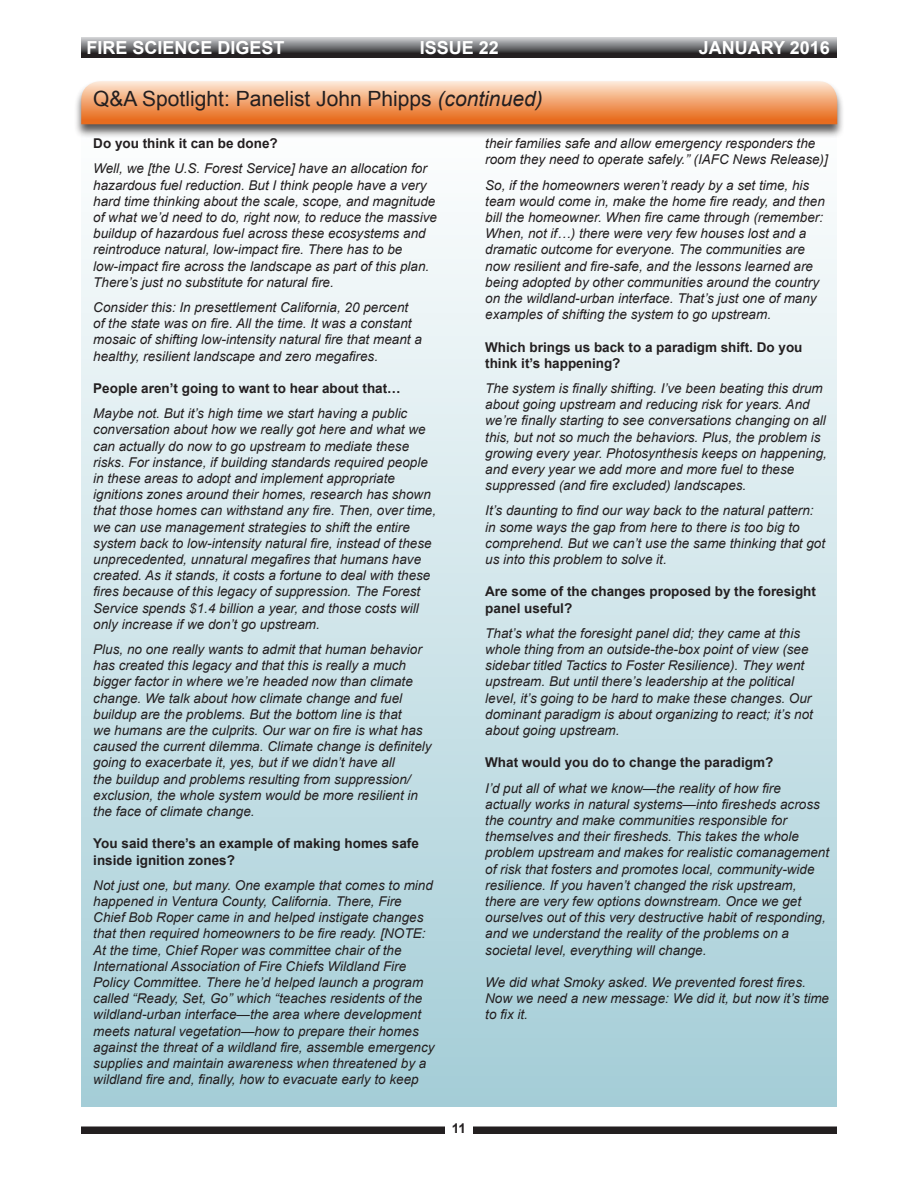
<style>
.page{position:relative;width:918px;height:1188px;background:#fff}
.page>*{position:absolute;margin:0;border:0;box-sizing:border-box;transform-origin:0 0}
.t1{font:21px "Arial";color:#231f20}
.t2{font:700 18px "Arial";color:#fff}
.Footnote_Text{font:italic 13.5px/16.2px "Arial";color:#231f20}
.Footnote_Text-2{font:700 13.5px/16.2px "Arial";color:#231f20}
.s1{font-style:italic}
</style>
<div class="page">
<div style="left:81px;top:1126px;width:756px;height:8px;background:#231f20"></div>
<div style="left:446px;top:1116px;width:27px;height:32px;background:#fff"></div>
<svg style="left:81px;top:38px;width:756px;height:20px;background:#68686a"></svg>
<div style="left:81px;top:119px;width:756px;height:988px;background:linear-gradient(to bottom,#fefefe,#a4cdd7)"></div>
<div style="left:73px;top:80px;width:772px;height:59px;background:#231f20;opacity:.75"></div>
<svg style="left:81px;top:81px;width:756px;height:43px;background:#f1a471"></svg>
<h2 class="t2" style="left:87px;top:35px;width:200px">FIRE SCIENCE DIGEST</h2>
<h2 class="t2" style="left:420px;top:35px;width:81px">ISSUE 22</h2>
<h2 class="t2" style="left:699px;top:35px;width:132px">JANUARY 2016</h2>
<h1 class="t1" style="left:93px;top:84px;width:451px">Q&amp;A Spotlight: Panelist John Phipps <span class="s1">(continued)</span></h1>
<p class="Footnote_Text-2" style="left:93px;top:136px;width:186px">Do you think it can be done?</p>
<p class="Footnote_Text" style="left:93px;top:161px;width:345px">Well, we [the U.S. Forest Service] have an allocation for hazardous fuel reduction. But I think people have a very hard time thinking about the scale, scope, and magnitude of what we’d need to do, right now, to reduce the massive buildup of hazardous fuel across these ecosystems and reintroduce natural, low-impact fire. There has to be low-impact fire across the landscape as part of this plan.<br>There’s just no substitute for natural fire.</p>
<p class="Footnote_Text" style="left:93px;top:299px;width:330px">Consider this: In presettlement California, 20 percent of the state was on fire. All the time. It was a constant mosaic of shifting low-intensity natural fire that meant a healthy, resilient landscape and zero megafires.</p>
<p class="Footnote_Text-2" style="left:93px;top:381px;width:309px">People aren’t going to want to hear about that…</p>
<p class="Footnote_Text" style="left:93px;top:406px;width:344px">Maybe not. But it’s high time we start having a public conversation about how we really got here and what we can actually do now to go upstream to mediate these risks. For instance, if building standards required people in these areas to adopt and implement appropriate ignitions zones around their homes, research has shown that those homes can withstand any fire. Then, over time, we can use management strategies to shift the entire system back to low-intensity natural fire, instead of these unprecedented, unnatural megafires that humans have created. As it stands, it costs a fortune to deal with these fires because of this legacy of suppression. The Forest Service spends $1.4 billion a year, and those costs will only increase if we don’t go upstream.</p>
<p class="Footnote_Text" style="left:93px;top:641px;width:340px">Plus, no one really wants to admit that human behavior has created this legacy and that this is really a much bigger factor in where we’re headed now than climate change. We talk about how climate change and fuel buildup are the problems. But the bottom line is that<br>we humans are the culprits. Our war on fire is what has caused the current dilemma. Climate change is definitely going to exacerbate it, yes, but if we didn’t have all<br>the buildup and problems resulting from suppression/ exclusion, the whole system would be more resilient in the face of climate change.</p>
<p class="Footnote_Text-2" style="left:93px;top:836px;width:327px">You said there’s an example of making homes safe inside ignition zones?</p>
<p class="Footnote_Text" style="left:93px;top:877px;width:343px">Not just one, but many. One example that comes to mind happened in Ventura County, California. There, Fire Chief Bob Roper came in and helped instigate changes that then required homeowners to be fire ready. [NOTE:<br>At the time, Chief Roper was committee chair of the International Association of Fire Chiefs Wildland Fire Policy Committee. There he’d helped launch a program called “Ready, Set, Go” which “teaches residents of the wildland-urban interface—the area where development meets natural vegetation—how to prepare their homes against the threat of a wildland fire, assemble emergency supplies and maintain awareness when threatened by a wildland fire and, finally, how to evacuate early to keep</p>
<p class="Footnote_Text-2" style="left:452px;top:1121px;width:16px">11</p>
<p class="Footnote_Text" style="left:485px;top:136px;width:344px">their families safe and allow emergency responders the room they need to operate safely.” (IAFC News Release)]</p>
<p class="Footnote_Text" style="left:485px;top:177px;width:341px">So, if the homeowners weren’t ready by a set time, his team would come in, make the home fire ready, and then bill the homeowner. When fire came through (remember:<br>When, not if…) there were very few houses lost and a dramatic outcome for everyone. The communities are now resilient and fire-safe, and the lessons learned are being adopted by other communities around the country on the wildland-urban interface. That’s just one of many examples of shifting the system to go upstream.</p>
<p class="Footnote_Text-2" style="left:485px;top:339px;width:319px">Which brings us back to a paradigm shift. Do you think it’s happening?</p>
<p class="Footnote_Text" style="left:485px;top:380px;width:343px">The system is finally shifting. I’ve been beating this drum about going upstream and reducing risk for years. And we’re finally starting to see conversations changing on all this, but not so much the behaviors. Plus, the problem is growing every year. Photosynthesis keeps on happening, and every year we add more and more fuel to these suppressed (and fire excluded) landscapes.</p>
<p class="Footnote_Text" style="left:485px;top:503px;width:341px">It’s daunting to find our way back to the natural pattern: in some ways the gap from here to there is too big to comprehend. But we can’t use the same thinking that got us into this problem to solve it.</p>
<p class="Footnote_Text-2" style="left:485px;top:584px;width:332px">Are some of the changes proposed by the foresight panel useful?</p>
<p class="Footnote_Text" style="left:485px;top:625px;width:329px">That’s what the foresight panel did; they came at this whole thing from an outside-the-box point of view (see sidebar titled Tactics to Foster Resilience). They went upstream. But until there’s leadership at the political level, it’s going to be hard to make these changes. Our dominant paradigm is about organizing to react; it’s not about going upstream.</p>
<p class="Footnote_Text-2" style="left:485px;top:755px;width:290px">What would you do to change the paradigm?</p>
<p class="Footnote_Text" style="left:485px;top:780px;width:345px">I’d put all of what we know—the reality of how fire actually works in natural systems—into firesheds across the country and make communities responsible for themselves and their firesheds. This takes the whole problem upstream and makes for realistic comanagement of risk that fosters and promotes local, community-wide resilience. If you haven’t changed the risk upstream, there are very few options downstream. Once we get ourselves out of this very destructive habit of responding, and we understand the reality of the problems on a societal level, everything will change.</p>
<p class="Footnote_Text" style="left:485px;top:974px;width:345px">We did what Smoky asked. We prevented forest fires.<br>Now we need a new message: We did it, but now it’s time to fix it.</p>
</div>
